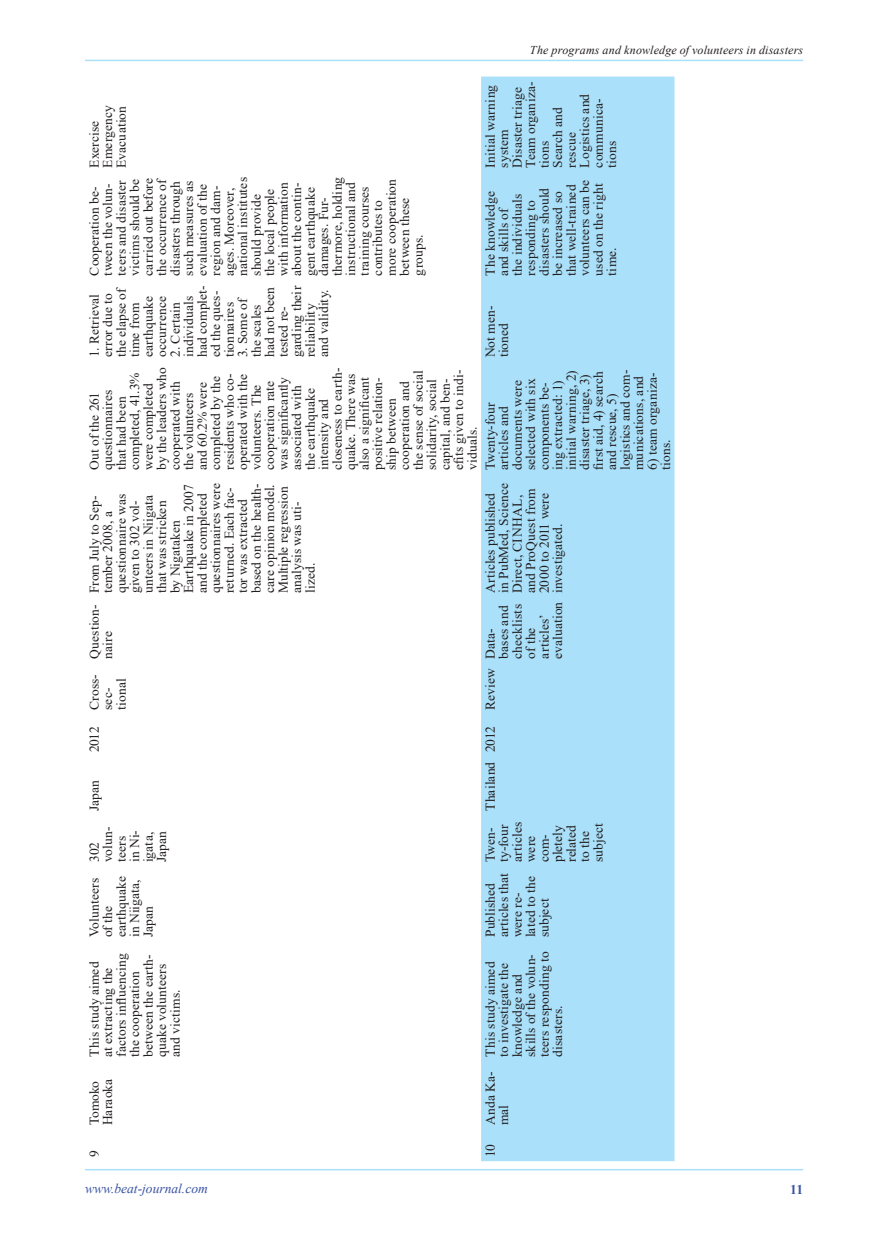
<style>
.page{position:relative;width:889px;height:1242px;background:#fff}
.page>*{position:absolute;margin:0;border:0;box-sizing:border-box;transform-origin:0 0}
.t1{font:13.5px/13.5px "Times New Roman";letter-spacing:.01em;color:#231f20}
.t2{font:italic 13.5px "Times New Roman";color:#3a53a3}
.t3{font:700 13.5px "Times New Roman";color:#3a53a3}
.t4{font:italic 12px "Times New Roman";letter-spacing:.015em;color:#231f20}
</style>
<div class="page">
<hr style="left:85px;top:1169px;width:718px;height:1px;background:#aae0f9">
<hr style="left:85px;top:60px;width:718px;height:1px;background:#aae0f9">
<div style="left:481px;top:77px;width:193px;height:1084px;background:#aae0f9"></div>
<p class="t4" style="left:530px;top:42px;width:275px">The programs and knowledge of volunteers in disasters</p>
<p class="t1" style="left:87px;top:168px;width:64px;rotate:-90deg">Exercise<br>Emergency<br>Evacuation</p>
<p class="t1" style="left:87px;top:276px;width:100px;rotate:-90deg">Cooperation be&shy;tween the volun&shy;teers and disaster victims should be carried out before the occurrence of disasters through such measures as evaluation of the region and dam&shy;ages. Moreover, national institutes should provide the local people with information about the contin&shy;gent earthquake damages. Fur&shy;thermore, holding instructional and training courses contributes to more cooperation between these groups.</p>
<p class="t1" style="left:87px;top:357px;width:72px;rotate:-90deg">1. Retrieval error due to the elapse of time from earthquake occurrence</p>
<p class="t1" style="left:168px;top:357px;width:73px;rotate:-90deg">2. Certain individuals had complet&shy;ed the ques&shy;tionnaires</p>
<p class="t1" style="left:235px;top:357px;width:73px;rotate:-90deg">3. Some of the scales had not been tested re&shy;garding their reliability and validity.</p>
<p class="t1" style="left:87px;top:470px;width:104px;rotate:-90deg">Out of the 261 questionnaires that had been completed, 41.3% were completed by the leaders who cooperated with the volunteers<br>and 60.2% were completed by the residents who co&shy;operated with the volunteers. The cooperation rate was significantly associated with the earthquake intensity and closeness to earth&shy;quake. There was also a significant positive relation&shy;ship between cooperation and the sense of social solidarity, social capital, and ben&shy;efits given to indi&shy;viduals.</p>
<p class="t1" style="left:87px;top:593px;width:112px;rotate:-90deg">From July to Sep&shy;tember 2008, a questionnaire was given to 302 vol&shy;unteers in Niigata that was stricken<br>by Nigataken<br>Earthquake in 2007 and the completed questionnaires were returned. Each fac&shy;tor was extracted based on the health&shy;care opinion model.<br>Multiple regression analysis was uti&shy;lized.</p>
<p class="t1" style="left:87px;top:659px;width:56px;rotate:-90deg">Question&shy;naire</p>
<p class="t1" style="left:87px;top:710px;width:37px;text-indent:-43px;rotate:-90deg">2012 Cross&shy;sec&shy;tional</p>
<p class="t1" style="left:87px;top:811px;width:33px;rotate:-90deg">Japan</p>
<p class="t1" style="left:87px;top:862px;width:37px;rotate:-90deg">302 volun&shy;teers in Ni&shy;igata,<br>Japan</p>
<p class="t1" style="left:87px;top:937px;width:63px;rotate:-90deg">Volunteers of the earthquake in Niigata,<br>Japan</p>
<p class="t1" style="left:87px;top:1057px;width:105px;rotate:-90deg">This study aimed at extracting the factors influencing the cooperation between the earth&shy;quake volunteers and victims.</p>
<p class="t1" style="left:87px;top:1125px;width:48px;rotate:-90deg">Tomoko<br>Haraoka</p>
<p class="t1" style="left:87px;top:1157px;width:8px;rotate:-90deg">9</p>
<p class="t1" style="left:483px;top:168px;width:87px;rotate:-90deg">Initial warning system<br>Disaster triage<br>Team organiza&shy;tions<br>Search and rescue<br>Logistics and communica&shy;tions</p>
<p class="t1" style="left:483px;top:276px;width:97px;rotate:-90deg">The knowledge and skills of<br>the individuals responding to disasters should be increased so that well-trained volunteers can be used on the right time.</p>
<p class="t1" style="left:483px;top:357px;width:53px;rotate:-90deg">Not men&shy;tioned</p>
<p class="t1" style="left:483px;top:470px;width:102px;rotate:-90deg">Twenty-four articles and documents were selected with six components be&shy;ing extracted: 1) initial warning, 2) disaster triage, 3) first aid, 4) search and rescue, 5) logistics and com&shy;munications, and</p>
<p class="t1" style="left:645px;top:470px;width:99px;rotate:-90deg">6) team organiza&shy;tions.</p>
<p class="t1" style="left:483px;top:593px;width:112px;rotate:-90deg">Articles published in PubMed, Science<br>Direct, CINHAL, and ProQuest from<br>2000 to 2011 were investigated.</p>
<p class="t1" style="left:483px;top:659px;width:58px;text-indent:-152px;rotate:-90deg">Thailand 2012 Review Data&shy;bases and checklists of the articles’ evaluation</p>
<p class="t1" style="left:483px;top:862px;width:42px;rotate:-90deg">Twen&shy;ty-four articles were com&shy;pletely related to the subject</p>
<p class="t1" style="left:483px;top:937px;width:66px;rotate:-90deg">Published articles that were re&shy;lated to the subject</p>
<p class="t1" style="left:483px;top:1057px;width:107px;rotate:-90deg">This study aimed to investigate the knowledge and skills of the volun&shy;teers responding to disasters.</p>
<p class="t1" style="left:483px;top:1125px;width:56px;rotate:-90deg">Anda Ka&shy;mal</p>
<p class="t1" style="left:483px;top:1157px;width:14px;rotate:-90deg">10</p>
<p class="t2" style="left:85px;top:1179px;width:124px">www.beat-journal.com</p>
<p class="t3" style="left:790px;top:1179px;width:15px">11</p>
</div>
